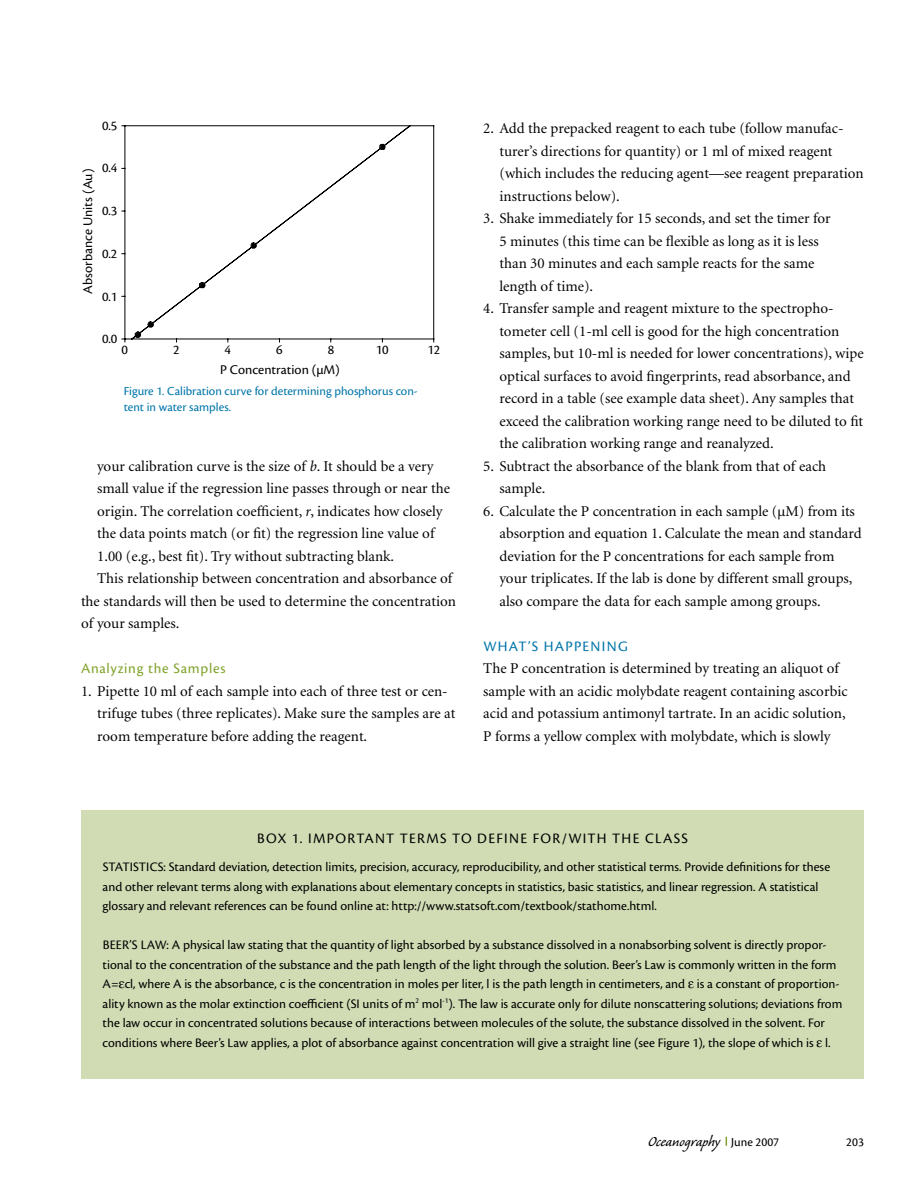
<style>
.page{position:relative;width:918px;height:1188px;background:#fff}
.page>*{position:absolute;margin:0;border:0;box-sizing:border-box;transform-origin:0 0}
.t1{font:18px "Caliban";color:#000}
.t2{font:15px/22.5px "Minion";color:#000}
.t3{font:15px "Cronos Pro";letter-spacing:.09em;color:#000}
.t4{font:15px "Cronos Pro";letter-spacing:.05em;color:#81a32b}
.t5{font:15px "Cronos Pro";color:#0075a9}
.t6{font:13.95px "Cronos Pro";color:#010101}
.t7{font:13.5px/19.5px "Cronos Pro";color:#000}
.t8{font:12.75px/16.5px "Cronos Pro";color:#0075a9}
.t9{font:12.75px "Cronos Pro";color:#000}
.s1{font-style:italic}
.s2{font-family:"Cronos Pro";font-size:12.75px}
</style>
<div class="page">
<div style="left:81px;top:810px;width:783px;height:268px;background:#d1dcb4"></div>
<svg style="left:121px;top:125px;width:313px;height:218px"></svg>
<svg style="left:135px;top:331px;width:6px;height:7px"></svg>
<svg style="left:147px;top:321px;width:7px;height:7px"></svg>
<svg style="left:199px;top:282px;width:7px;height:6px"></svg>
<svg style="left:250px;top:242px;width:7px;height:7px"></svg>
<svg style="left:379px;top:144px;width:7px;height:6px"></svg>
<p class="t6" style="left:102px;top:117px;width:17px">0.5</p>
<p class="t6" style="left:102px;top:160px;width:17px">0.4</p>
<p class="t6" style="left:80px;top:294px;width:126px;rotate:-90deg">Absorbance Units (Au)</p>
<p class="t6" style="left:102px;top:203px;width:17px">0.3</p>
<p class="t6" style="left:102px;top:245px;width:17px">0.2</p>
<p class="t6" style="left:102px;top:288px;width:17px">0.1</p>
<p class="t6" style="left:102px;top:331px;width:17px">0.0</p>
<p class="t6" style="left:122px;top:342px;width:8px">0</p>
<p class="t6" style="left:173px;top:342px;width:8px">2</p>
<p class="t6" style="left:225px;top:342px;width:8px">4</p>
<p class="t6" style="left:276px;top:342px;width:8px">6</p>
<p class="t6" style="left:328px;top:342px;width:8px">8</p>
<p class="t6" style="left:376px;top:342px;width:15px">10</p>
<p class="t6" style="left:427px;top:342px;width:15px">12</p>
<p class="t6" style="left:220px;top:361px;width:121px">P Concentration (µM)</p>
<p class="t8" style="left:124px;top:383px;width:296px">Figure 1. Calibration curve for determining phosphorus con&shy;tent in water samples.</p>
<p class="t2" style="left:97px;top:455px;width:338px">your calibration curve is the size of <span class="s1">b</span>. It should be a very</p>
<p class="t2" style="left:97px;top:478px;width:354px">small value if the regression line passes through or near the</p>
<p class="t2" style="left:97px;top:500px;width:347px">origin. The correlation coefficient, <span class="s1">r</span>, indicates how closely</p>
<p class="t2" style="left:97px;top:523px;width:339px">the data points match (or fit) the regression line value of</p>
<p class="t2" style="left:97px;top:545px;width:299px">1.00 (e.g., best fit). Try without subtracting blank.</p>
<p class="t2" style="left:97px;top:568px;width:357px">This relationship between concentration and absorbance of</p>
<p class="t2" style="left:81px;top:590px;width:377px">the standards will then be used to determine the concentration</p>
<p class="t2" style="left:81px;top:613px;width:100px">of your samples.</p>
<p class="t4" style="left:81px;top:660px;width:146px">Analyzing the Samples</p>
<p class="t2" style="left:97px;top:680px;width:360px;text-indent:-16px">1. Pipette 10 ml of each sample into each of three test or cen&shy;trifuge tubes (three replicates). Make sure the samples are at room temperature before adding the reagent.</p>
<p class="t2" style="left:500px;top:118px;width:366px;text-indent:-16px">2. Add the prepacked reagent to each tube (follow manufac&shy;turer’s directions for quantity) or 1 ml of mixed reagent (which includes the reducing agent—see reagent preparation instructions below).</p>
<p class="t2" style="left:500px;top:208px;width:333px;text-indent:-16px">3. Shake immediately for 15 seconds, and set the timer for 5 minutes (this time can be flexible as long as it is less than 30 minutes and each sample reacts for the same length of time).</p>
<p class="t2" style="left:500px;top:298px;width:366px;text-indent:-16px">4. Transfer sample and reagent mixture to the spectropho&shy;tometer cell (1-ml cell is good for the high concentration samples, but 10-ml is needed for lower concentrations), wipe optical surfaces to avoid fingerprints, read absorbance, and record in a table (see example data sheet). Any samples that exceed the calibration working range need to be diluted to fit the calibration working range and reanalyzed.</p>
<p class="t2" style="left:500px;top:455px;width:328px;text-indent:-16px">5. Subtract the absorbance of the blank from that of each sample.</p>
<p class="t2" style="left:500px;top:500px;width:364px;text-indent:-16px">6. Calculate the P concentration in each sample (µM) from its absorption and equation 1. Calculate the mean and standard deviation for the P concentrations for each sample from your triplicates. If the lab is done by different small groups, also compare the data for each sample among groups.</p>
<p class="t5" style="left:483px;top:637px;width:71px">What’s Happ</p>
<p class="t5" style="left:583px;top:637px;width:18px">enin</p>
<p class="t5" style="left:618px;top:637px;width:11px">g</p>
<p class="t2" style="left:483px;top:658px;width:366px">The P concentration is determined by treating an aliquot of sample with an acidic molybdate reagent containing ascorbic acid and potassium antimonyl tartrate. In an acidic solution, P forms a yellow complex with molybdate, which is slowly</p>
<p class="t3" style="left:257px;top:830px;width:110px">Box 1. Important</p>
<p class="t3" style="left:400px;top:830px;width:179px">terms to defin e for/wit</p>
<p class="t3" style="left:597px;top:830px;width:58px">h the cla</p>
<p class="t3" style="left:674px;top:830px;width:16px">ss</p>
<p class="t7" style="left:103px;top:858px;width:729px;text-indent:30px">stics: Standard deviation, detection limits, precision, accuracy, reproducibility, and other statistical terms. Provide definitions for these and other relevant terms along with explanations about elementary concepts in statistics, basic statistics, and linear regression. A statistical glossary and relevant references can be found online at: http://www.statsoft.com/textbook/stathome.html.</p>
<p class="t7" style="left:103px;top:936px;width:741px">Beer’s Law: A physical law stating that the quantity of light absorbed by a substance dissolved in a nonabsorbing solvent is directly propor&shy;tional to the concentration of the substance and the path length of the light through the solution. Beer’s Law is commonly written in the form A= cl, where A is the absorbance, c is the concentration in moles per liter, l is the path length in centimeters, and is a constant of proportion&shy;ality known as the molar extinction coefficient (SI units of m<sup>2</sup> mol<sup>-1</sup>). The law is accurate only for dilute nonscattering solutions; deviations from the law occur in concentrated solutions because of interactions between molecules of the solute, the substance dissolved in the solvent. For conditions where Beer’s Law applies, a plot of absorbance against concentration will give a straight line (see Figure 1), the slope of which is l.</p>
<p class="t7" style="left:103px;top:858px;width:7px">Stati</p>
<p class="t1" style="left:648px;top:1132px;width:133px">Oceanography <span class="s2">June 2007</span></p>
<p class="t9" style="left:846px;top:1134px;width:19px">203</p>
</div>
